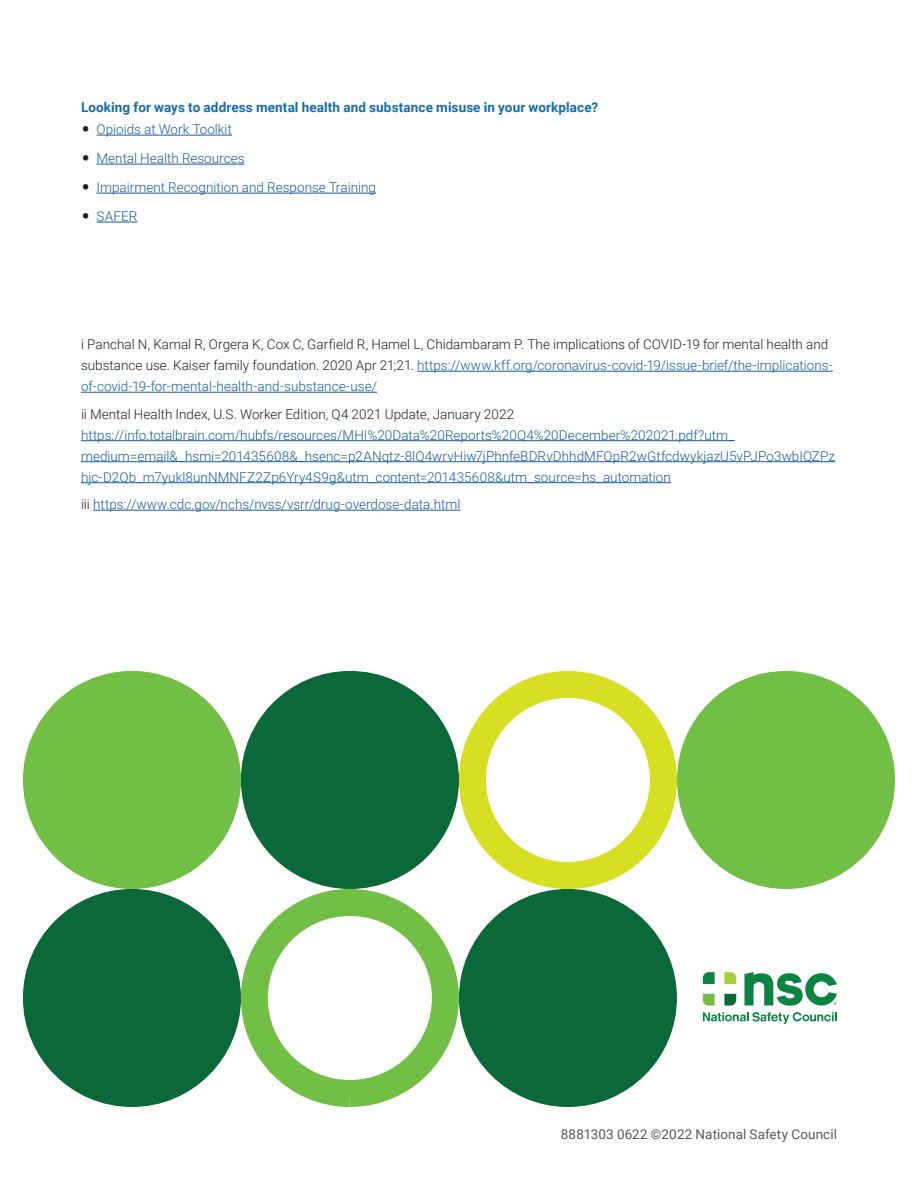
<style>
.page{position:relative;width:918px;height:1188px;background:#fff}
.page>*{position:absolute;margin:0;border:0;box-sizing:border-box;transform-origin:0 0}
.t1{font:300 13.5px/21px "Roboto";color:#175d9e}
.t2{font:300 13.5px/21px "Roboto";color:#231f20}
.t3{font:700 13.5px "Roboto";letter-spacing:.01em;color:#156cae}
.t4{font:13.5px "Roboto";letter-spacing:.01em;color:#57585a}
.s1{font-size:28.5px;color:#231f20}
.s2{color:#175d9e}
.s3{color:#231f20}
</style>
<div class="page">
<hr style="left:97px;top:135px;width:135px;height:1px;background:#175d9e">
<hr style="left:97px;top:164px;width:148px;height:1px;background:#175d9e">
<hr style="left:97px;top:193px;width:279px;height:1px;background:#175d9e">
<hr style="left:97px;top:222px;width:41px;height:1px;background:#175d9e">
<hr style="left:417px;top:371px;width:416px;height:1px;background:#175d9e">
<hr style="left:81px;top:392px;width:296px;height:1px;background:#175d9e">
<hr style="left:81px;top:440px;width:654px;height:1px;background:#175d9e">
<hr style="left:81px;top:461px;width:754px;height:1px;background:#175d9e">
<hr style="left:81px;top:482px;width:590px;height:1px;background:#175d9e">
<hr style="left:93px;top:510px;width:367px;height:1px;background:#175d9e">
<svg style="left:703px;top:972px;width:12px;height:12px"></svg>
<svg style="left:703px;top:994px;width:12px;height:12px"></svg>
<svg style="left:724px;top:972px;width:12px;height:12px"></svg>
<svg style="left:724px;top:994px;width:12px;height:12px"></svg>
<svg style="left:703px;top:1012px;width:134px;height:12px"></svg>
<svg style="left:744px;top:972px;width:93px;height:34px"></svg>
<div style="left:677px;top:671px;width:218px;height:218px;background:#71bf44;border-radius:50%"></div>
<div style="left:459px;top:671px;width:218px;height:218px;border:27px solid #d6df21;border-radius:50%"></div>
<div style="left:459px;top:889px;width:218px;height:218px;background:#0b6939;border-radius:50%"></div>
<div style="left:241px;top:671px;width:218px;height:218px;background:#0b6939;border-radius:50%"></div>
<div style="left:241px;top:889px;width:218px;height:218px;border:27px solid #71bf44;border-radius:50%"></div>
<div style="left:23px;top:671px;width:218px;height:218px;background:#71bf44;border-radius:50%"></div>
<div style="left:23px;top:889px;width:218px;height:218px;background:#0b6939;border-radius:50%"></div>
<p class="t3" style="left:81px;top:97px;width:519px">Looking for ways to address mental health and substance misuse in your workplace?</p>
<p class="t1" style="left:81px;top:118px;width:153px"><span class="s1">•</span> Opioids at Work Toolkit</p>
<p class="t1" style="left:81px;top:147px;width:165px"><span class="s1">•</span> Mental Health Resources</p>
<p class="t1" style="left:81px;top:176px;width:297px"><span class="s1">•</span> Impairment Recognition and Response Training</p>
<p class="t1" style="left:81px;top:205px;width:58px"><span class="s1">•</span> SAFER</p>
<p class="t2" style="left:81px;top:333px;width:753px">i Panchal N, Kamal R, Orgera K, Cox C, Garfield R, Hamel L, Chidambaram P. The implications of COVID-19 for mental health and substance use. Kaiser family foundation. 2020 Apr 21;21. <span class="s2">https://www.kff.org/coronavirus-covid-19/issue-brief/the-implications&shy;of-covid-19-for-mental-health-and-substance-use/</span></p>
<p class="t2" style="left:81px;top:403px;width:435px">ii Mental Health Index, U.S. Worker Edition, Q4 2021 Update, January 2022</p>
<p class="t1" style="left:81px;top:424px;width:756px">https://info.totalbrain.com/hubfs/resources/MHI%20Data%20Reports%20Q4%20December%202021.pdf?utm_ medium=email&amp;_hsmi=201435608&amp;_hsenc=p2ANqtz-8lQ4wrvHiw7jPhnfeBDRvDhhdMFQpR2wGtfcdwykjazU5vPJPo3wbIQZPz hjc-D2Qb_m7yukl8unNMNFZ2Zp6Yry4S9g&amp;utm_content=201435608&amp;utm_source=hs_automation</p>
<p class="t1" style="left:81px;top:493px;width:381px"><span class="s3">iii</span> https://www.cdc.gov/nchs/nvss/vsrr/drug-overdose-data.html</p>
<p class="t4" style="left:561px;top:1125px;width:278px">8881303 0622 ©2022 National Safety Council</p>
</div>
